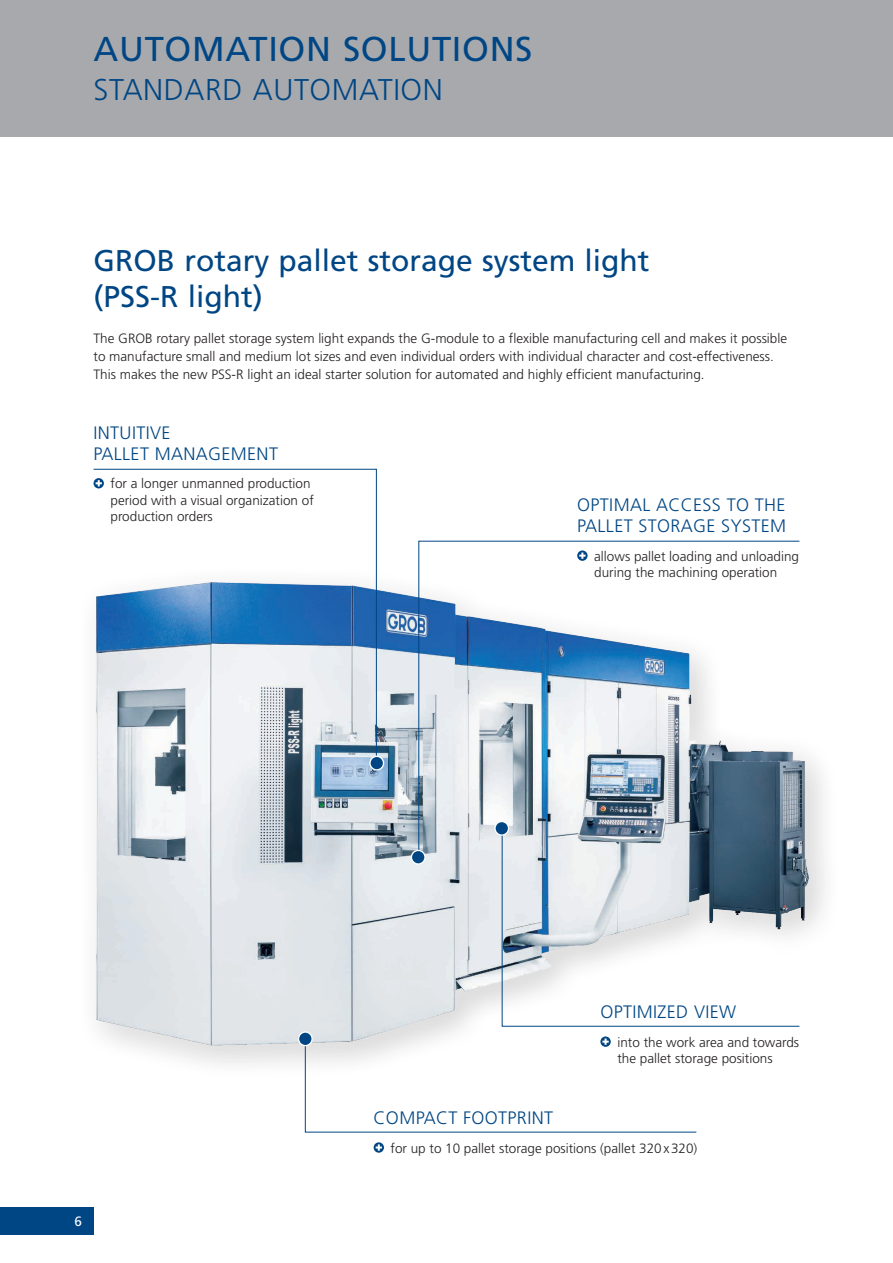
<style>
.page{position:relative;width:893px;height:1263px;background:#fff}
.page>*{position:absolute;margin:0;border:0;box-sizing:border-box;transform-origin:0 0}
._01_Head_Balken_blau{font:34.5px "Frutiger LT Pro";letter-spacing:.02em;color:#004684}
._02a_Subhead_Blau{font:30px/36px "Frutiger LT Pro";color:#004684}
._01_Head_Balken_blau-2{font:300 30px "Frutiger LT Pro";letter-spacing:.02em;color:#004684}
._03b_Grundtext_Versa{font:300 18px/20.9px "Frutiger LT Pro";letter-spacing:.02em;color:#004684}
._04a_Grundtext{font:300 13.5px/18px "Frutiger LT Pro";color:#231f20}
._03b_Grundtext_Versa-2{font:300 13.5px/16.2px "Frutiger LT Pro";color:#231f20}
.t1{font:13.5px "Frutiger LT Pro";color:#fff}
</style>
<div class="page">
<div style="left:0;top:1207px;width:94px;height:27px;background:#004684"></div>
<div style="left:0;top:0;width:893px;height:136px;background:#a8a9ad"></div>
<img style="left:95px;top:588px;width:731px;height:493px">
<svg style="left:374px;top:1142px;width:10px;height:11px"></svg>
<svg style="left:305px;top:1036px;width:392px;height:97px"></svg>
<svg style="left:299px;top:1032px;width:13px;height:13px"></svg>
<div style="left:298px;top:1031px;width:15px;height:15px;border:1px solid #fff;border-radius:50%"></div>
<svg style="left:501px;top:856px;width:299px;height:171px"></svg>
<svg style="left:418px;top:540px;width:382px;height:316px"></svg>
<svg style="left:411px;top:850px;width:14px;height:14px"></svg>
<div style="left:411px;top:850px;width:15px;height:15px;border:1px solid #fff;border-radius:50%"></div>
<svg style="left:93px;top:468px;width:284px;height:296px"></svg>
<div style="left:370px;top:756px;width:14px;height:14px;background:#004684;border-radius:50%"></div>
<div style="left:369px;top:756px;width:15px;height:14px;border:1px solid #fff;border-radius:50%"></div>
<p class="_01_Head_Balken_blau" style="left:94px;top:29px;width:440px">AUTOMATION SOLUTIONS</p>
<p class="_01_Head_Balken_blau-2" style="left:94px;top:73px;width:351px">STANDARD AUTOMATION</p>
<p class="_02a_Subhead_Blau" style="left:94px;top:242px;width:558px">GROB rotary pallet storage system light (PSS-R light)</p>
<p class="_04a_Grundtext" style="left:94px;top:329px;width:695px">The GROB rotary pallet storage system light expands the G-module to a flexible manufacturing cell and makes it possible to manufacture small and medium lot sizes and even individual orders with individual character and cost-effectiveness.<br>This makes the new PSS-R light an ideal starter solution for automated and highly efficient manufacturing.</p>
<p class="_03b_Grundtext_Versa" style="left:94px;top:422px;width:186px">INTUITIVE<br>PALLET MANAGEMENT</p>
<p class="_03b_Grundtext_Versa-2" style="left:111px;top:476px;width:205px">for a longer unmanned production period with a visual organization of production orders</p>
<p class="_03b_Grundtext_Versa" style="left:577px;top:494px;width:210px">OPTIMAL ACCESS TO THE<br>PALLET STORAGE SYSTEM</p>
<p class="_03b_Grundtext_Versa-2" style="left:594px;top:548px;width:206px">allows pallet loading and unloading during the machining operation</p>
<p class="t1" style="left:74px;top:1213px;width:9px">6</p>
<p class="_03b_Grundtext_Versa" style="left:600px;top:1001px;width:137px">OPTIMIZED VIEW</p>
<p class="_03b_Grundtext_Versa-2" style="left:617px;top:1034px;width:183px">into the work area and towards the pallet storage positions</p>
<p class="_03b_Grundtext_Versa" style="left:374px;top:1107px;width:181px">COMPACT FOOTPRINT</p>
<p class="_03b_Grundtext_Versa-2" style="left:391px;top:1140px;width:308px">for up to 10 pallet storage positions (pallet 320x320)</p>
</div>
